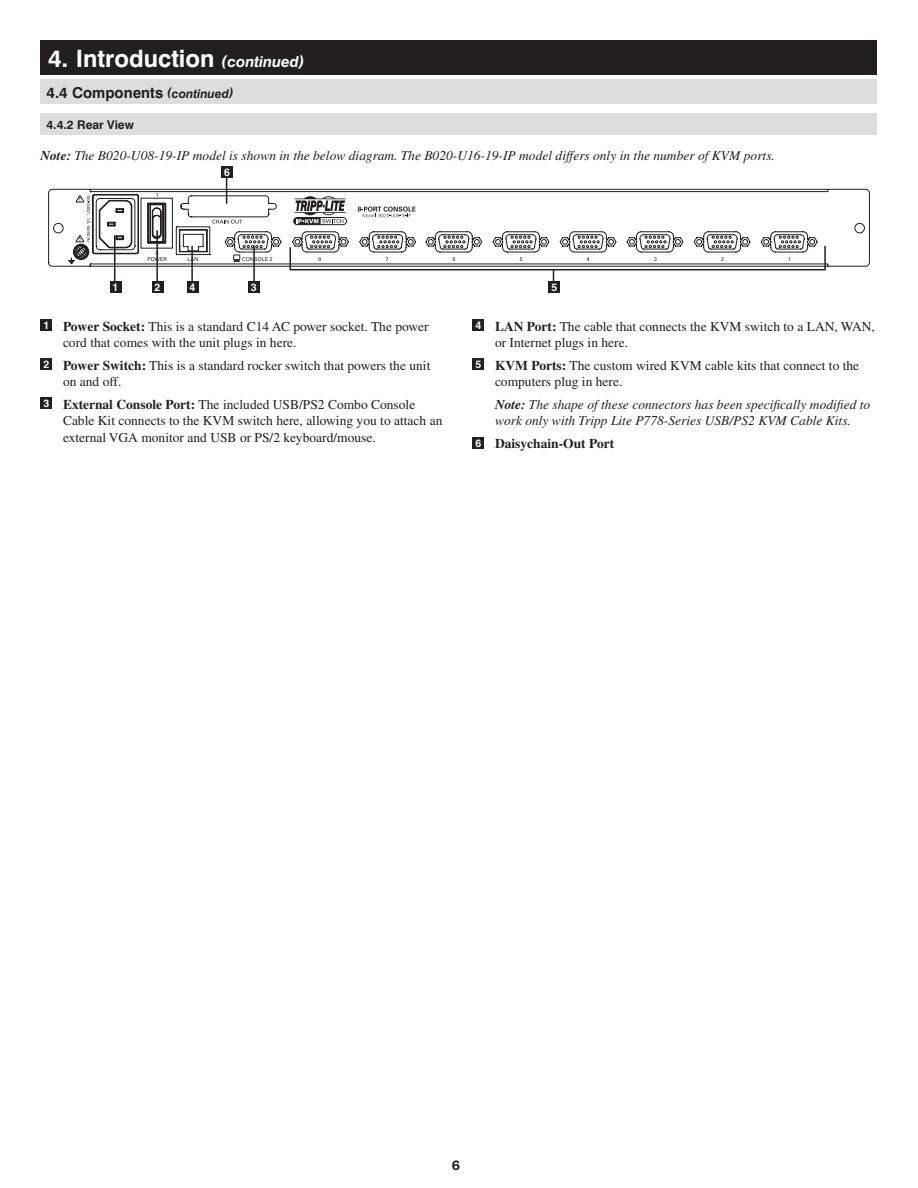
<style>
.page{position:relative;width:918px;height:1188px;background:#fff}
.page>*{position:absolute;margin:0;border:0;box-sizing:border-box;transform-origin:0 0}
.Continued{font:700 24px "Swiss 721 BT";color:#fff}
.Sub_Head_continued{font:700 15px "Swiss 721 BT";color:#231f20}
.t1{font:13.5px/16.2px "Times";color:#231f20}
.t2{font:italic 13.5px/16.2px "Times";color:#231f20}
.t3{font:700 13.5px "Times";color:#231f20}
.t4{font:600 13.5px "Franklin Gothic IT Cby BT";color:#231f20}
.Sub_Sub_Head{font:700 12px "Swiss 721 BT";color:#231f20}
.t5{font:700 10.5px "Helvetica";color:#fff}
.s1{font-style:italic;font-size:15px}
.s2{font-style:italic;font-size:12px}
.s3{font-weight:700}
</style>
<div class="page">
<div style="left:40px;top:80px;width:838px;height:24px;background:#dcdddf"></div>
<div style="left:40px;top:40px;width:838px;height:35px;background:#231f20"></div>
<div style="left:40px;top:319px;width:12px;height:12px;background:#231f20"></div>
<div style="left:40px;top:359px;width:12px;height:11px;background:#231f20"></div>
<div style="left:40px;top:398px;width:12px;height:11px;background:#231f20"></div>
<div style="left:472px;top:319px;width:12px;height:12px;background:#231f20"></div>
<div style="left:472px;top:359px;width:12px;height:11px;background:#231f20"></div>
<div style="left:472px;top:437px;width:12px;height:11px;background:#231f20"></div>
<div style="left:40px;top:113px;width:838px;height:22px;background:#dcdddf"></div>
<svg style="left:48px;top:189px;width:822px;height:78px"></svg>
<svg style="left:68px;top:193px;width:105px;height:71px"></svg>
<div style="left:110px;top:281px;width:12px;height:12px;background:#231f20"></div>
<div style="left:152px;top:281px;width:11px;height:12px;background:#231f20"></div>
<div style="left:187px;top:281px;width:11px;height:12px;background:#231f20"></div>
<div style="left:248px;top:281px;width:12px;height:12px;background:#231f20"></div>
<div style="left:221px;top:166px;width:12px;height:12px;background:#231f20"></div>
<div style="left:548px;top:281px;width:12px;height:12px;background:#231f20"></div>
<hr style="left:114px;top:235px;width:2px;height:48px;background:#231f20">
<hr style="left:156px;top:230px;width:2px;height:52px;background:#231f20">
<svg style="left:179px;top:178px;width:648px;height:104px"></svg>
<p class="Continued" style="left:48px;top:44px;width:258px">4. Introduction <span class="s1">(continued)</span></p>
<p class="Sub_Head_continued" style="left:46px;top:83px;width:189px">4.4 Components <span class="s2">(continued)</span></p>
<p class="Sub_Sub_Head" style="left:46px;top:117px;width:89px">4.4.2 Rear View</p>
<p class="t2" style="left:40px;top:147px;width:736px"><span class="s3">Note:</span> The B020-U08-19-IP model is shown in the below diagram. The B020-U16-19-IP model differs only in the number of KVM ports.</p>
<p class="t5" style="left:224px;top:166px;width:7px">6</p>
<p class="t5" style="left:113px;top:281px;width:7px">1</p>
<p class="t5" style="left:155px;top:281px;width:7px">2</p>
<p class="t5" style="left:190px;top:281px;width:7px">4</p>
<p class="t5" style="left:251px;top:281px;width:7px">3</p>
<p class="t5" style="left:44px;top:319px;width:7px">1</p>
<p class="t1" style="left:63px;top:318px;width:367px"><span class="s3">Power Socket:</span> This is a standard C14 AC power socket. The power cord that comes with the unit plugs in here.</p>
<p class="t5" style="left:44px;top:358px;width:7px">2</p>
<p class="t1" style="left:63px;top:357px;width:369px"><span class="s3">Power Switch:</span> This is a standard rocker switch that powers the unit on and off.</p>
<p class="t5" style="left:44px;top:397px;width:7px">3</p>
<p class="t1" style="left:63px;top:397px;width:381px"><span class="s3">External Console Port:</span> The included USB/PS2 Combo Console<br>Cable Kit connects to the KVM switch here, allowing you to attach an external VGA monitor and USB or PS/2 keyboard/mouse.</p>
<p class="t5" style="left:551px;top:281px;width:7px">5</p>
<p class="t5" style="left:476px;top:319px;width:7px">4</p>
<p class="t1" style="left:495px;top:318px;width:381px"><span class="s3">LAN Port:</span> The cable that connects the KVM switch to a LAN, WAN, or Internet plugs in here.</p>
<p class="t5" style="left:476px;top:358px;width:7px">5</p>
<p class="t1" style="left:495px;top:357px;width:366px"><span class="s3">KVM Ports:</span> The custom wired KVM cable kits that connect to the computers plug in here.</p>
<p class="t2" style="left:495px;top:397px;width:377px"><span class="s3">Note:</span> The shape of these connectors has been specifically modified to work only with Tripp Lite P778-Series USB/PS2 KVM Cable Kits.</p>
<p class="t5" style="left:476px;top:436px;width:7px">6</p>
<p class="t3" style="left:495px;top:436px;width:121px">Daisychain-Out Port</p>
<p class="t4" style="left:452px;top:1156px;width:10px">6</p>
</div>
